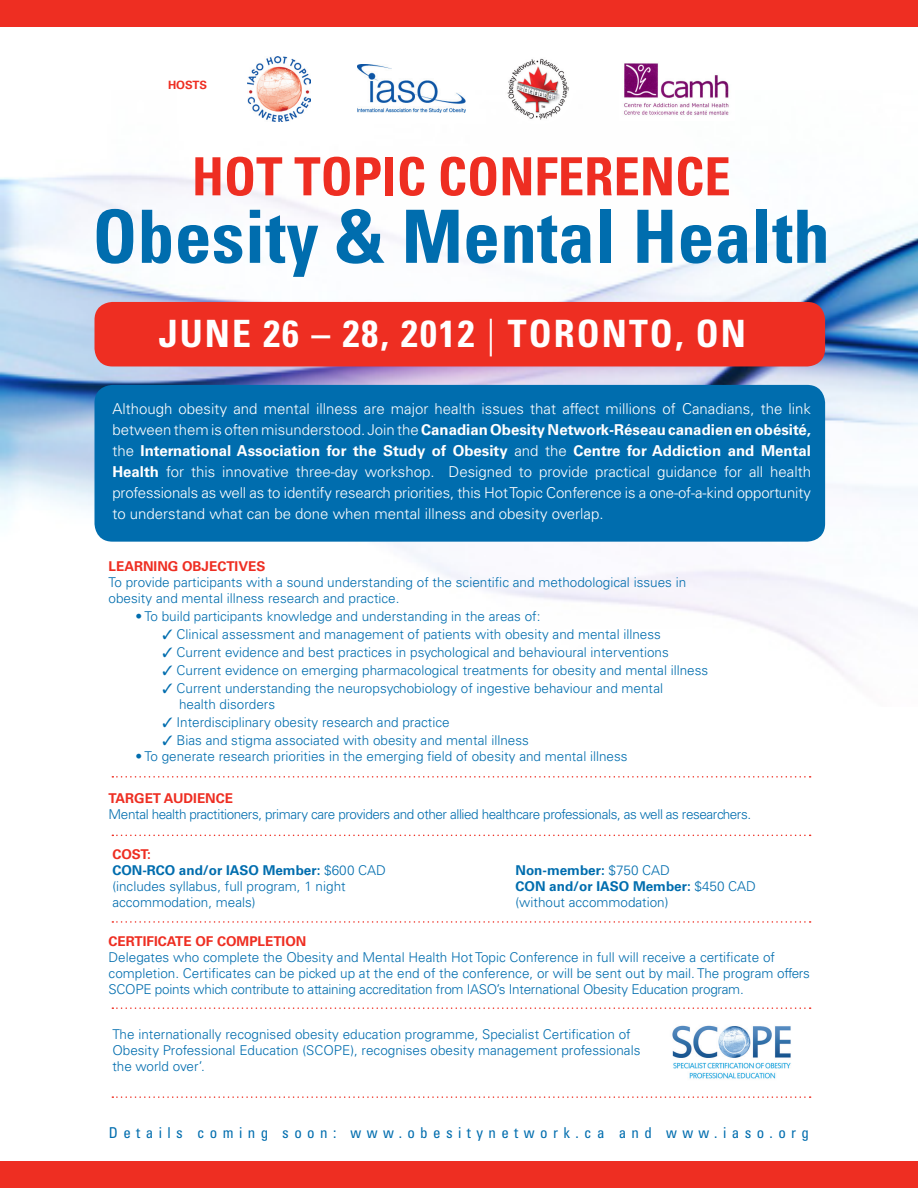
<style>
.page{position:relative;width:918px;height:1188px;background:#fff}
.page>*{position:absolute;margin:0;border:0;box-sizing:border-box;transform-origin:0 0}
.t1{font:700 condensed 73.5px "Univers LT Std";letter-spacing:.005em;color:#006dae}
.t2{font:700 condensed 52.65px "Univers LT Std";color:#ee2e22}
.t3{font:700 condensed 37.65px "Univers LT Std";letter-spacing:.055em;color:#fff}
.t4{font:300 15px/21px "Univers LT Std";color:#fff;text-align:justify}
.t5{font:condensed 15px "Univers LT Std";letter-spacing:.36em;color:#006dae}
.t6{font:300 13.5px/16.2px "Univers LT Std";color:#006dae}
.t7{font:300 13.5px "Univers LT Std";letter-spacing:-.03em;color:#006dae}
.t8{font:700 13.5px "Univers LT Std";color:#ee2e22}
.t9{font:700 13.5px "Univers LT Std";color:#006dae}
.t10{font:700 11.4px "Univers LT Std";color:#ee2e22}
.s1{font-weight:300}
.s2{font-weight:700}
</style>
<div class="page">
<div style="left:0;top:1162px;width:918px;height:26px;background:#ee2e22"></div>
<div style="left:0;top:0;width:918px;height:26px;background:#ee2e22"></div>
<img style="left:0;top:174px;width:918px;height:501px">
<div style="left:94px;top:385px;width:731px;height:157px;background:#006dae;border-radius:18px"></div>
<div style="left:94px;top:302px;width:731px;height:64px;background:#ee2e22;border-radius:18px"></div>
<svg style="left:112px;top:835px;width:699px;height:1px"></svg>
<svg style="left:112px;top:776px;width:699px;height:2px"></svg>
<svg style="left:112px;top:921px;width:699px;height:2px"></svg>
<svg style="left:112px;top:1007px;width:699px;height:2px"></svg>
<img style="left:672px;top:1025px;width:119px;height:54px">
<svg style="left:112px;top:1096px;width:699px;height:2px"></svg>
<img style="left:507px;top:58px;width:62px;height:62px">
<img style="left:358px;top:65px;width:108px;height:48px">
<img style="left:247px;top:56px;width:64px;height:66px">
<img style="left:624px;top:63px;width:105px;height:52px">
<p class="t10" style="left:168px;top:78px;width:41px">HOSTS</p>
<p class="t2" style="left:192px;top:144px;width:540px">HOT TOPIC CONFERENCE</p>
<p class="t1" style="left:93px;top:192px;width:739px">Obesity &amp; Mental Health</p>
<p class="t3" style="left:159px;top:311px;width:589px">JUNE 26 – 28, 2012 <span class="s1">|</span> TORONTO, ON</p>
<p class="t4" style="left:112px;top:398px;width:700px">Although obesity and mental illness are major health issues that affect millions of Canadians, the link between them is often misunderstood. Join the <span class="s2">Canadian Obesity Network-Réseau canadien en obésité, </span>the <span class="s2">International Association for the Study of Obesity</span> and the <span class="s2">Centre for Addiction and Mental Health</span> for this innovative three-day workshop. Designed to provide practical guidance for all health professionals as well as to identify research priorities, this Hot Topic Conference is a one-of-a-kind opportunity to understand what can be done when mental illness and obesity overlap.</p>
<p class="t8" style="left:109px;top:558px;width:158px">LEARNING OBJECTIVES</p>
<p class="t6" style="left:109px;top:574px;width:579px">To provide participants with a sound understanding of the scientific and methodological issues in obesity and mental illness research and practice.</p>
<p class="t6" style="left:136px;top:608px;width:406px">• To build participants knowledge and understanding in the areas of:</p>
<p class="t6" style="left:163px;top:626px;width:500px">✓ Clinical assessment and management of patients with obesity and mental illness</p>
<p class="t6" style="left:163px;top:644px;width:508px">✓ Current evidence and best practices in psychological and behavioural interventions</p>
<p class="t6" style="left:163px;top:662px;width:547px">✓ Current evidence on emerging pharmacological treatments for obesity and mental illness</p>
<p class="t6" style="left:179px;top:680px;width:486px;text-indent:-16px">✓ Current understanding the neuropsychobiology of ingestive behaviour and mental health disorders</p>
<p class="t6" style="left:163px;top:714px;width:289px">✓ Interdisciplinary obesity research and practice</p>
<p class="t6" style="left:163px;top:732px;width:368px">✓ Bias and stigma associated with obesity and mental illness</p>
<p class="t6" style="left:136px;top:748px;width:494px">• To generate research priorities in the emerging field of obesity and mental illness</p>
<p class="t8" style="left:109px;top:790px;width:126px">TARGET AUDIENCE</p>
<p class="t7" style="left:109px;top:806px;width:644px">Mental health practitioners, primary care providers and other allied healthcare professionals, as well as researchers.</p>
<p class="t8" style="left:112px;top:846px;width:40px">COST:</p>
<p class="t6" style="left:112px;top:862px;width:275px"><span class="s2">CON-RCO and/or IASO Member:</span> $600 CAD (includes syllabus, full program, 1 night accommodation, meals)</p>
<p class="t9" style="left:516px;top:862px;width:156px">Non-member: <span class="s1">$750 CAD</span></p>
<p class="t6" style="left:516px;top:878px;width:242px"><span class="s2">CON and/or IASO Member:</span> $450 CAD (without accommodation)</p>
<p class="t8" style="left:109px;top:933px;width:199px">CERTIFICATE OF COMPLETION</p>
<p class="t6" style="left:109px;top:949px;width:703px">Delegates who complete the Obesity and Mental Health Hot Topic Conference in full will receive a certificate of completion. Certificates can be picked up at the end of the conference, or will be sent out by mail. The program offers<br>SCOPE points which contribute to attaining accreditation from IASO’s International Obesity Education program.</p>
<p class="t6" style="left:112px;top:1026px;width:530px">The internationally recognised obesity education programme, Specialist Certification of<br>Obesity Professional Education (SCOPE), recognises obesity management professionals the world over’.</p>
<p class="t5" style="left:109px;top:1123px;width:702px">Details coming soon: www.obesitynetwork.ca and www.iaso.org</p>
</div>
